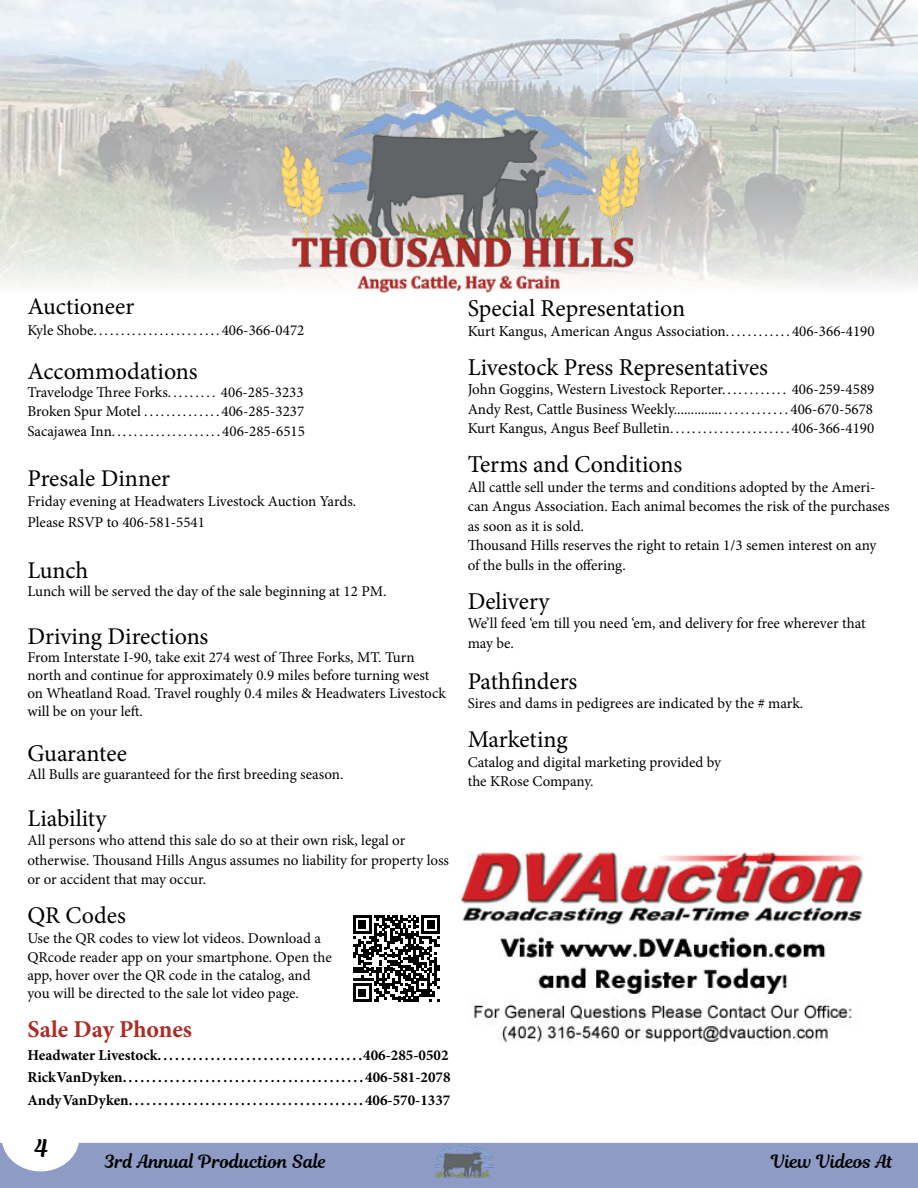
<style>
.page{position:relative;width:918px;height:1188px;background:#fff}
.page>*{position:absolute;margin:0;border:0;box-sizing:border-box;transform-origin:0 0}
.t1{font:24.3px "Minion Pro";color:#000}
.t2{font:700 24.3px "Minion Pro";color:#ae2c26}
.t3{font:24px "Minion Pro";color:#000}
.t4{font:24px "Magnolia Script";color:#000}
.t5{font:18px "Magnolia Script";color:#000}
.t6{font:15.15px/19.5px "Minion Pro";color:#000}
.t7{font:700 15.15px/22.5px "Minion Pro";color:#000}
.t8{font:15px/19.5px "Minion Pro";color:#000}
.s1{font-size:15px}
</style>
<div class="page">
<div style="left:0;top:1143px;width:918px;height:45px;background:#8e9cc5"></div>
<img style="left:419px;top:1143px;width:89px;height:38px">
<img style="left:0;top:0;width:918px;height:287px">
<svg style="left:353px;top:915px;width:87px;height:87px"></svg>
<img style="left:273px;top:87px;width:370px;height:206px">
<img style="left:459px;top:852px;width:405px;height:192px">
<h2 class="t3" style="left:27px;top:291px;width:108px">Auctioneer</h2>
<p class="t6" style="left:27px;top:321px;width:278px"><span class="s1">Kyle Shobe</span>.......................406-366-0472</p>
<h2 class="t3" style="left:27px;top:355px;width:172px">Accommodations</h2>
<p class="t8" style="left:27px;top:382px;width:279px;text-align:justify">Travelodge Three Forks. . . . . . . . . 406-285-3233<br>Broken Spur Motel . . . . . . . . . . . . . . 406-285-3237<br>Sacajawea Inn. . . . . . . . . . . . . . . . . . . . 406-285-6515</p>
<h2 class="t3" style="left:27px;top:462px;width:144px">Presale Dinner</h2>
<p class="t8" style="left:27px;top:490px;width:330px;line-height:21.6px">Friday evening at Headwaters Livestock Auction Yards.<br>Please RSVP to 406-581-5541</p>
<h2 class="t3" style="left:27px;top:554px;width:63px">Lunch</h2>
<p class="t8" style="left:27px;top:581px;width:361px">Lunch will be served the day of the sale beginning at 12 PM.</p>
<h2 class="t3" style="left:27px;top:620px;width:183px">Driving Directions</h2>
<p class="t8" style="left:27px;top:648px;width:420px;line-height:18px">From Interstate I-90, take exit 274 west of Three Forks, MT. Turn north and continue for approximately 0.9 miles before turning west on Wheatland Road. Travel roughly 0.4 miles &amp; Headwaters Livestock will be on your left.</p>
<h2 class="t3" style="left:27px;top:737px;width:101px">Guarantee</h2>
<p class="t8" style="left:27px;top:764px;width:318px">All Bulls are guaranteed for the first breeding season.</p>
<h2 class="t3" style="left:27px;top:802px;width:80px">Liability</h2>
<p class="t8" style="left:27px;top:831px;width:423px">All persons who attend this sale do so at their own risk, legal or otherwise. Thousand Hills Angus assumes no liability for property loss or or accident that may occur.</p>
<h2 class="t3" style="left:27px;top:899px;width:100px">QR Codes</h2>
<p class="t8" style="left:27px;top:928px;width:306px">Use the QR codes to view lot videos. Download a<br>QRcode reader app on your smartphone. Open the</p>
<p class="t8" style="left:27px;top:966px;width:285px;line-height:18px">app, hover over the QR code in the catalog, and you will be directed to the sale lot video page.</p>
<h1 class="t2" style="left:27px;top:1012px;width:166px">Sale Day Phones</h1>
<p class="t7" style="left:27px;top:1043px;width:425px">Headwater Livestock...................................406-285-0502<br>Rick VanDyken.........................................406-581-2078<br>Andy VanDyken........................................406-570-1337</p>
<h1 class="t1" style="left:468px;top:292px;width:219px">Special Representation</h1>
<p class="t6" style="left:468px;top:321px;width:409px">Kurt Kangus, American Angus Association............ 406-366-4190</p>
<h1 class="t1" style="left:468px;top:351px;width:302px">Livestock Press Representatives</h1>
<p class="t6" style="left:468px;top:380px;width:408px;text-align:justify">John Goggins, Western Livestock Reporter............ 406-259-4589<br>Andy Rest, Cattle Business Weekly........................ . . 406-670-5678<br>Kurt Kangus, Angus Beef Bulletin...................... 406-366-4190</p>
<h1 class="t1" style="left:468px;top:448px;width:216px">Terms and Conditions</h1>
<p class="t6" style="left:468px;top:477px;width:424px">All cattle sell under the terms and conditions adopted by the Ameri&shy;can Angus Association. Each animal becomes the risk of the purchases as soon as it is sold.<br>Thousand Hills reserves the right to retain 1/3 semen interest on any of the bulls in the offering.</p>
<h1 class="t1" style="left:468px;top:585px;width:83px">Delivery</h1>
<p class="t6" style="left:468px;top:614px;width:399px">We’ll feed ‘em till you need ‘em, and delivery for free wherever that may be.</p>
<h2 class="t3" style="left:468px;top:665px;width:111px">Pathfinders</h2>
<p class="t8" style="left:468px;top:694px;width:337px">Sires and dams in pedigrees are indicated by the # mark.</p>
<h2 class="t3" style="left:468px;top:723px;width:102px">Marketing</h2>
<p class="t8" style="left:468px;top:752px;width:255px">Catalog and digital marketing provided by the KRose Company.</p>
<h2 class="t4" style="left:34px;top:1131px;width:16px">4</h2>
<p class="t5" style="left:105px;top:1148px;width:224px">3rd Annual Production Sale</p>
<p class="t5" style="left:771px;top:1148px;width:123px">View Videos At</p>
</div>
